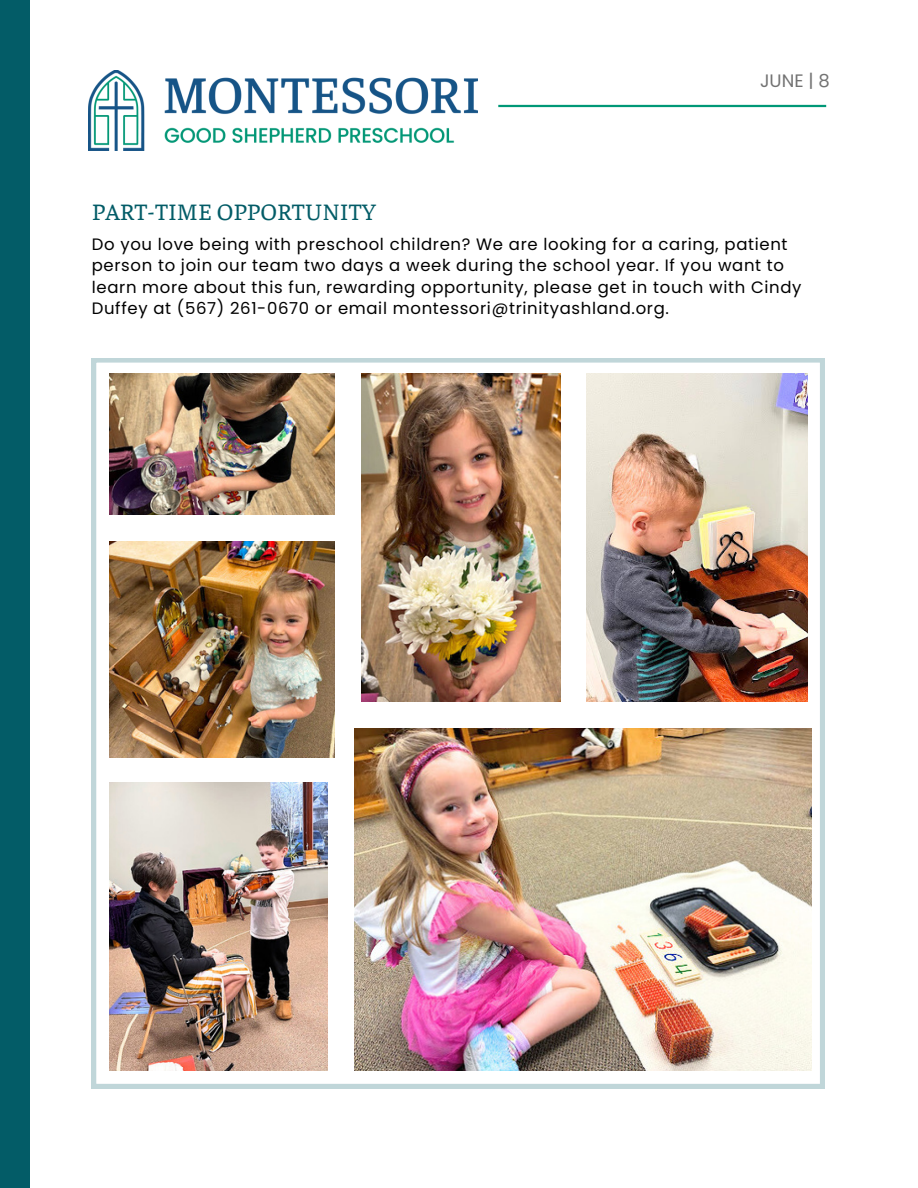
<style>
.page{position:relative;width:918px;height:1188px;background:#fff}
.page>*{position:absolute;margin:0;border:0;box-sizing:border-box;transform-origin:0 0}
.t1{font:24px "Faustina";color:#035c67}
.t2{font:18px "Poppins";color:#737373}
.t3{font:16.5px/21.3px "Poppins";letter-spacing:.04em;color:#000}
</style>
<div class="page">
<hr style="left:498px;top:105px;width:328px;height:2px;background:#009877">
<img style="left:88px;top:71px;width:389px;height:80px">
<div style="left:0;top:0;width:30px;height:1188px;background:#035c67"></div>
<img style="left:92px;top:358px;width:732px;height:730px">
<p class="t1" style="left:92px;top:195px;width:285px">PART-TIME OPPORTUNITY</p>
<p class="t2" style="left:760px;top:68px;width:71px">JUNE | 8</p>
<p class="t3" style="left:92px;top:233px;width:711px">Do you love being with preschool children? We are looking for a caring, patient person to join our team two days a week during the school year. If you want to learn more about this fun, rewarding opportunity, please get in touch with Cindy Duffey at (567) 261-0670 or email montessori@trinityashland.org.</p>
</div>
